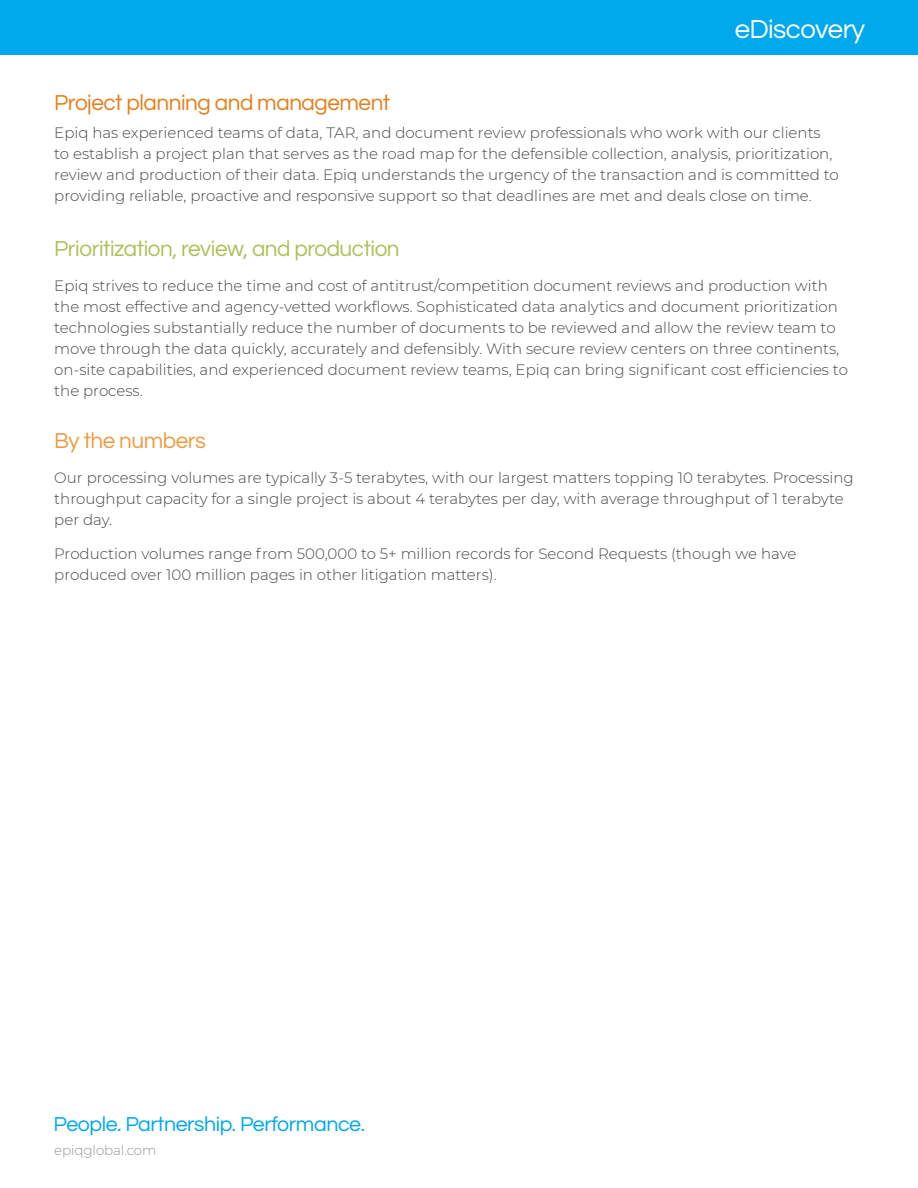
<style>
.page{position:relative;width:918px;height:1188px;background:#fff}
.page>*{position:absolute;margin:0;border:0;box-sizing:border-box;transform-origin:0 0}
.t1{font:27px "Questrial";letter-spacing:-.035em;color:#fff}
.t2{font:22.5px "Questrial";letter-spacing:-.02em;color:#b1bf57}
.t3{font:22.5px "Questrial";letter-spacing:-.02em;color:#e57e1a}
.t4{font:22.5px "Questrial";letter-spacing:-.02em;color:#ee9b42}
.t5{font:21px "Questrial";letter-spacing:-.02em;color:#00a8ec}
.t6{font:300 15px/21px "Montserrat";color:#464646}
.t7{font:300 13.5px "Montserrat";letter-spacing:-.01em;color:#959595}
</style>
<div class="page">
<div style="left:0;top:0;width:918px;height:54px;background:#00a8ec"></div>
<h1 class="t1" style="left:735px;top:16px;width:132px">eDiscovery</h1>
<h1 class="t1" style="left:741px;top:19px;width:125px">eDiscovery</h1>
<h2 class="t3" style="left:54px;top:92px;width:337px">Project planning and management</h2>
<p class="t6" style="left:54px;top:121px;width:786px">Epiq has experienced teams of data, TAR, and document review professionals who work with our clients to establish a project plan that serves as the road map for the defensible collection, analysis, prioritization, review and production of their data. Epiq understands the urgency of the transaction and is committed to providing reliable, proactive and responsive support so that deadlines are met and deals close on time.</p>
<h2 class="t2" style="left:54px;top:238px;width:347px">Prioritization, review, and production</h2>
<p class="t6" style="left:54px;top:274px;width:795px">Epiq strives to reduce the time and cost of antitrust/competition document reviews and production with the most effective and agency-vetted workflows. Sophisticated data analytics and document prioritization technologies substantially reduce the number of documents to be reviewed and allow the review team to move through the data quickly, accurately and defensibly. With secure review centers on three continents, on-site capabilities, and experienced document review teams, Epiq can bring significant cost efficiencies to the process.</p>
<h2 class="t4" style="left:54px;top:430px;width:153px">By the numbers</h2>
<p class="t6" style="left:54px;top:466px;width:801px">Our processing volumes are typically 3-5 terabytes, with our largest matters topping 10 terabytes. Processing throughput capacity for a single project is about 4 terabytes per day, with average throughput of 1 terabyte per day.</p>
<p class="t6" style="left:54px;top:543px;width:744px">Production volumes range from 500,000 to 5+ million records for Second Requests (though we have produced over 100 million pages in other litigation matters).</p>
<h3 class="t5" style="left:54px;top:1114px;width:313px">People. Partnership. Performance.</h3>
<p class="t7" style="left:54px;top:1141px;width:104px">epiqglobal.com</p>
</div>
